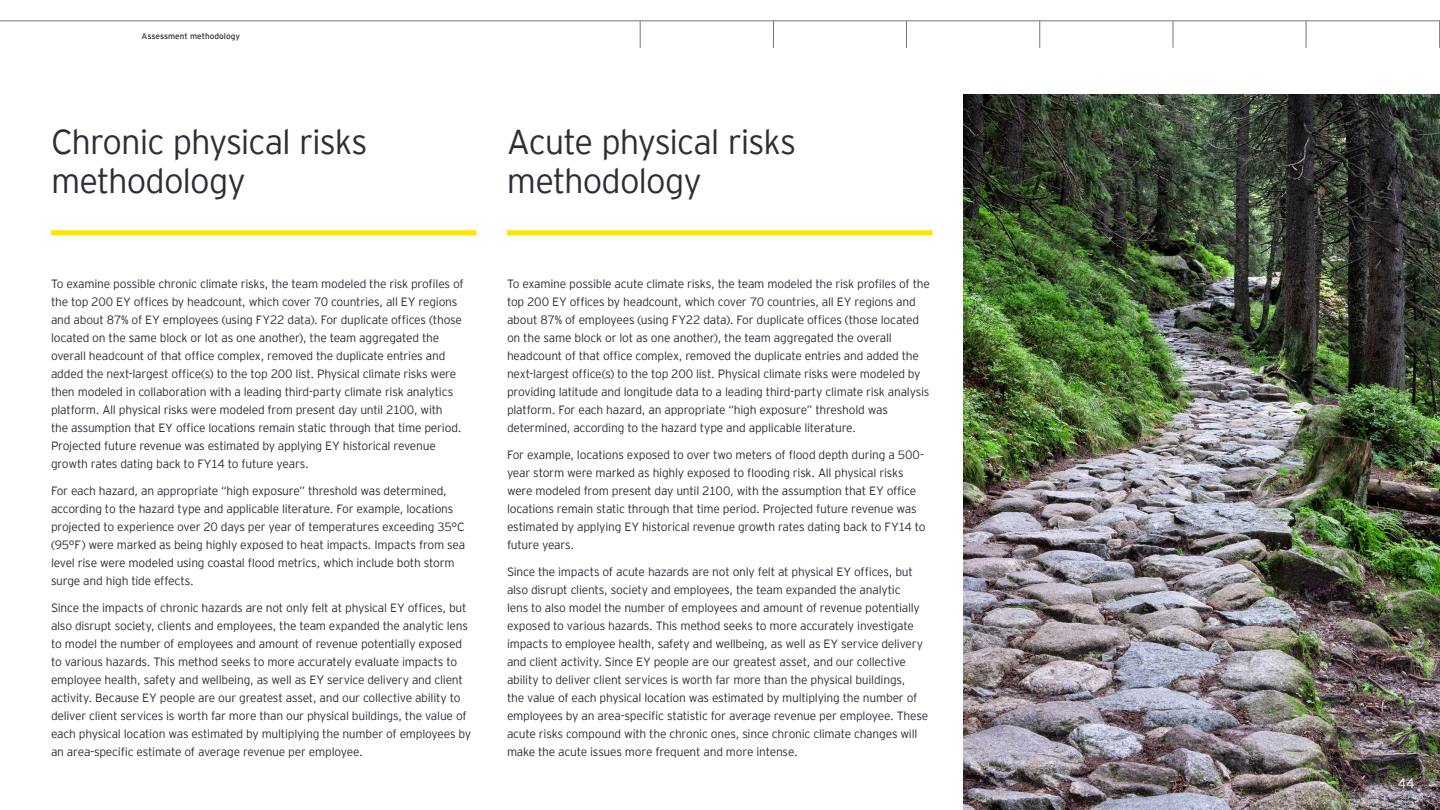
<style>
.page{position:relative;width:1440px;height:810px;background:#fff}
.page>*{position:absolute;margin:0;border:0;box-sizing:border-box;transform-origin:0 0}
.t1{font:300 34.5px/39.1px "EY Interstate";letter-spacing:-.03em;color:#2e2e38}
.t2{font:300 13.5px "EY Interstate";color:#fff}
.t3{font:300 12px/18px "EY Interstate";letter-spacing:-.02em;color:#2e2e38}
.t4{font:8.25px "EY Interstate";color:#2e2e38}
</style>
<div class="page">
<div style="left:507px;top:230px;width:425px;height:5px;background:#ffe600"></div>
<div style="left:51px;top:230px;width:425px;height:5px;background:#ffe600"></div>
<img style="left:963px;top:94px;width:477px;height:716px">
<hr style="left:0;top:20px;width:1440px;height:1px;background:#737380">
<svg style="left:906px;top:21px;width:1px;height:27px"></svg>
<svg style="left:640px;top:21px;width:1px;height:27px"></svg>
<svg style="left:773px;top:21px;width:1px;height:27px"></svg>
<svg style="left:1039px;top:21px;width:1px;height:27px"></svg>
<svg style="left:1173px;top:21px;width:1px;height:27px"></svg>
<svg style="left:1306px;top:21px;width:1px;height:27px"></svg>
<svg style="left:1439px;top:21px;width:1px;height:27px"></svg>
<p class="t4" style="left:142px;top:30px;width:100px">Assessment methodology</p>
<h1 class="t1" style="left:51px;top:120px;width:318px">Chronic physical risks methodology</h1>
<p class="t3" style="left:51px;top:274px;width:414px">To examine possible chronic climate risks, the team modeled the risk profiles of the top 200 EY offices by headcount, which cover 70 countries, all EY regions and about 87% of EY employees (using FY22 data). For duplicate offices (those located on the same block or lot as one another), the team aggregated the overall headcount of that office complex, removed the duplicate entries and added the next-largest office(s) to the top 200 list. Physical climate risks were then modeled in collaboration with a leading third-party climate risk analytics platform. All physical risks were modeled from present day until 2100, with<br>the assumption that EY office locations remain static through that time period.<br>Projected future revenue was estimated by applying EY historical revenue growth rates dating back to FY14 to future years.</p>
<p class="t3" style="left:51px;top:481px;width:416px">For each hazard, an appropriate “high exposure” threshold was determined, according to the hazard type and applicable literature. For example, locations projected to experience over 20 days per year of temperatures exceeding 35°C (95°F) were marked as being highly exposed to heat impacts. Impacts from sea level rise were modeled using coastal flood metrics, which include both storm surge and high tide effects.</p>
<p class="t3" style="left:51px;top:598px;width:422px">Since the impacts of chronic hazards are not only felt at physical EY offices, but also disrupt society, clients and employees, the team expanded the analytic lens to model the number of employees and amount of revenue potentially exposed to various hazards. This method seeks to more accurately evaluate impacts to employee health, safety and wellbeing, as well as EY service delivery and client activity. Because EY people are our greatest asset, and our collective ability to deliver client services is worth far more than our physical buildings, the value of each physical location was estimated by multiplying the number of employees by an area-specific estimate of average revenue per employee.</p>
<h1 class="t1" style="left:507px;top:120px;width:291px">Acute physical risks methodology</h1>
<p class="t3" style="left:507px;top:274px;width:424px">To examine possible acute climate risks, the team modeled the risk profiles of the top 200 EY offices by headcount, which cover 70 countries, all EY regions and about 87% of employees (using FY22 data). For duplicate offices (those located on the same block or lot as one another), the team aggregated the overall headcount of that office complex, removed the duplicate entries and added the next-largest office(s) to the top 200 list. Physical climate risks were modeled by providing latitude and longitude data to a leading third-party climate risk analysis platform. For each hazard, an appropriate “high exposure” threshold was determined, according to the hazard type and applicable literature.</p>
<p class="t3" style="left:507px;top:445px;width:420px">For example, locations exposed to over two meters of flood depth during a 500- year storm were marked as highly exposed to flooding risk. All physical risks were modeled from present day until 2100, with the assumption that EY office locations remain static through that time period. Projected future revenue was estimated by applying EY historical revenue growth rates dating back to FY14 to future years.</p>
<p class="t3" style="left:507px;top:562px;width:423px">Since the impacts of acute hazards are not only felt at physical EY offices, but also disrupt clients, society and employees, the team expanded the analytic<br>lens to also model the number of employees and amount of revenue potentially exposed to various hazards. This method seeks to more accurately investigate impacts to employee health, safety and wellbeing, as well as EY service delivery and client activity. Since EY people are our greatest asset, and our collective ability to deliver client services is worth far more than the physical buildings,<br>the value of each physical location was estimated by multiplying the number of employees by an area-specific statistic for average revenue per employee. These acute risks compound with the chronic ones, since chronic climate changes will make the acute issues more frequent and more intense.</p>
<p class="t2" style="left:1398px;top:774px;width:18px">44</p>
</div>
